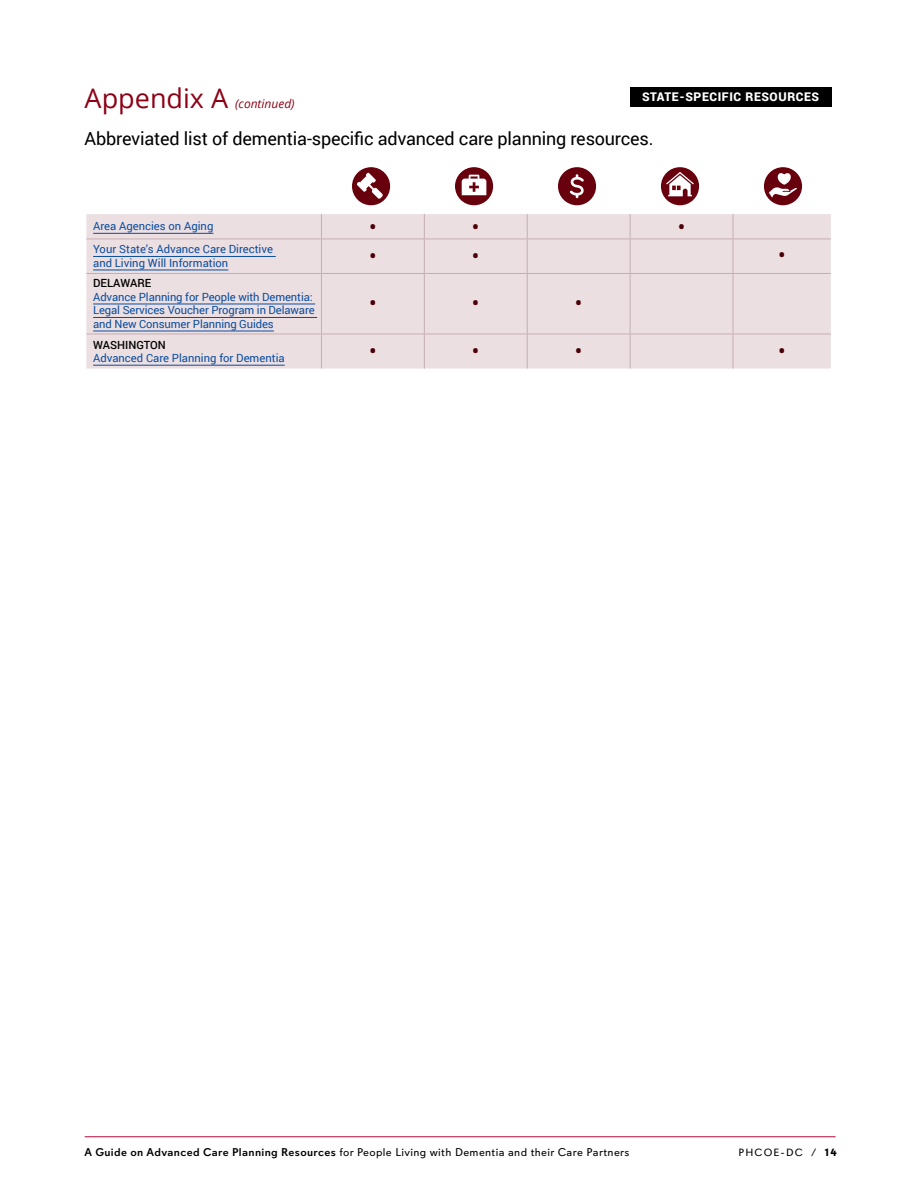
<style>
.page{position:relative;width:918px;height:1188px;background:#fff}
.page>*{position:absolute;margin:0;border:0;box-sizing:border-box;transform-origin:0 0}
.t1{font:27px "Open Sans";color:#8d0016}
.t2{font:22.5px "Roboto";color:#4a0006}
.t3{font:18px "Roboto";letter-spacing:-.01em;color:#000}
.t4{font:900 12px "Roboto";letter-spacing:.05em;color:#fff}
.t5{font:italic 12px "Open Sans";color:#8d0016}
.t6{font:11.25px/13.5px "Roboto";letter-spacing:-.01em;color:#0a4d9f}
.t7{font:11.25px "Davis Sans";letter-spacing:.03em;color:#000;scale:1.04 1}
.t8{font:500 11.25px "Roboto";color:#000}
.t9{font:10.5px "Davis Sans";letter-spacing:.11em;color:#000;scale:1.04 1}
.s1{font-weight:500}
.s2{font-weight:700}
</style>
<div class="page">
<hr style="left:85px;top:1137px;width:751px;height:1px;background:#b30838">
<div style="left:86px;top:214px;width:745px;height:155px;background:#ecdfe2"></div>
<svg style="left:321px;top:214px;width:1px;height:25px"></svg>
<svg style="left:424px;top:214px;width:1px;height:25px"></svg>
<svg style="left:527px;top:214px;width:1px;height:25px"></svg>
<svg style="left:630px;top:214px;width:1px;height:25px"></svg>
<svg style="left:733px;top:214px;width:1px;height:25px"></svg>
<hr style="left:86px;top:239px;width:235px;height:1px;background:#c5aeb3">
<hr style="left:321px;top:239px;width:103px;height:1px;background:#c5aeb3">
<hr style="left:321px;top:239px;width:1px;height:34px;background:#c5aeb3">
<hr style="left:424px;top:239px;width:103px;height:1px;background:#c5aeb3">
<hr style="left:424px;top:239px;width:1px;height:34px;background:#c5aeb3">
<hr style="left:527px;top:239px;width:103px;height:1px;background:#c5aeb3">
<hr style="left:527px;top:239px;width:1px;height:34px;background:#c5aeb3">
<hr style="left:630px;top:239px;width:103px;height:1px;background:#c5aeb3">
<hr style="left:630px;top:239px;width:1px;height:34px;background:#c5aeb3">
<hr style="left:733px;top:239px;width:98px;height:1px;background:#c5aeb3">
<hr style="left:733px;top:239px;width:1px;height:34px;background:#c5aeb3">
<hr style="left:86px;top:273px;width:235px;height:1px;background:#c5aeb3">
<hr style="left:321px;top:273px;width:103px;height:1px;background:#c5aeb3">
<hr style="left:321px;top:274px;width:1px;height:60px;background:#c5aeb3">
<hr style="left:424px;top:273px;width:103px;height:1px;background:#c5aeb3">
<hr style="left:424px;top:274px;width:1px;height:60px;background:#c5aeb3">
<hr style="left:527px;top:273px;width:103px;height:1px;background:#c5aeb3">
<hr style="left:527px;top:274px;width:1px;height:60px;background:#c5aeb3">
<hr style="left:630px;top:273px;width:103px;height:1px;background:#c5aeb3">
<hr style="left:630px;top:274px;width:1px;height:60px;background:#c5aeb3">
<hr style="left:733px;top:273px;width:98px;height:1px;background:#c5aeb3">
<hr style="left:733px;top:274px;width:1px;height:60px;background:#c5aeb3">
<hr style="left:86px;top:334px;width:235px;height:1px;background:#c5aeb3">
<hr style="left:321px;top:334px;width:103px;height:1px;background:#c5aeb3">
<hr style="left:321px;top:334px;width:1px;height:35px;background:#c5aeb3">
<hr style="left:424px;top:334px;width:103px;height:1px;background:#c5aeb3">
<hr style="left:424px;top:334px;width:1px;height:35px;background:#c5aeb3">
<hr style="left:527px;top:334px;width:103px;height:1px;background:#c5aeb3">
<hr style="left:527px;top:334px;width:1px;height:35px;background:#c5aeb3">
<hr style="left:630px;top:334px;width:103px;height:1px;background:#c5aeb3">
<hr style="left:630px;top:334px;width:1px;height:35px;background:#c5aeb3">
<hr style="left:733px;top:334px;width:98px;height:1px;background:#c5aeb3">
<hr style="left:733px;top:334px;width:1px;height:35px;background:#c5aeb3">
<hr style="left:93px;top:233px;width:120px;height:1px;background:#0a4d9f">
<hr style="left:93px;top:256px;width:183px;height:1px;background:#0a4d9f">
<hr style="left:93px;top:270px;width:135px;height:1px;background:#0a4d9f">
<hr style="left:93px;top:304px;width:222px;height:1px;background:#0a4d9f">
<hr style="left:93px;top:317px;width:224px;height:1px;background:#0a4d9f">
<hr style="left:93px;top:331px;width:181px;height:1px;background:#0a4d9f">
<hr style="left:93px;top:365px;width:192px;height:1px;background:#0a4d9f">
<div style="left:764px;top:167px;width:38px;height:38px;background:#67000c;border-radius:50%"></div>
<svg style="left:769px;top:173px;width:28px;height:25px"></svg>
<div style="left:352px;top:167px;width:38px;height:38px;background:#67000c;border-radius:50%"></div>
<svg style="left:357px;top:173px;width:26px;height:26px"></svg>
<div style="left:455px;top:167px;width:38px;height:38px;background:#67000c;border-radius:50%"></div>
<svg style="left:462px;top:175px;width:24px;height:20px"></svg>
<div style="left:661px;top:167px;width:38px;height:38px;background:#67000c;border-radius:50%"></div>
<svg style="left:666px;top:172px;width:28px;height:24px"></svg>
<svg style="left:558px;top:167px;width:38px;height:38px"></svg>
<div style="left:630px;top:87px;width:202px;height:20px;background:#000"></div>
<h1 class="t1" style="left:85px;top:80px;width:145px">Appendix A</h1>
<p class="t4" style="left:642px;top:89px;width:179px">STATE-SPECIFIC RESOURCES</p>
<p class="t5" style="left:235px;top:96px;width:61px">(continued)</p>
<h3 class="t3" style="left:85px;top:126px;width:570px">Abbreviated list of dementia-specific advanced care planning resources.</h3>
<p class="t6" style="left:93px;top:219px;width:122px">Area Agencies on Aging</p>
<h2 class="t2" style="left:369px;top:211px;width:9px">•</h2>
<h2 class="t2" style="left:472px;top:211px;width:9px">•</h2>
<h2 class="t2" style="left:678px;top:211px;width:9px">•</h2>
<p class="t6" style="left:93px;top:242px;width:181px">Your State’s Advance Care Directive and Living Will Information</p>
<h2 class="t2" style="left:369px;top:241px;width:9px">•</h2>
<h2 class="t2" style="left:472px;top:241px;width:9px">•</h2>
<h2 class="t2" style="left:778px;top:239px;width:9px">•</h2>
<p class="t8" style="left:93px;top:276px;width:60px">DELAWARE</p>
<p class="t6" style="left:93px;top:290px;width:223px">Advance Planning for People with Dementia:<br>Legal Services Voucher Program in Delaware and New Consumer Planning Guides</p>
<h2 class="t2" style="left:369px;top:287px;width:9px">•</h2>
<h2 class="t2" style="left:472px;top:287px;width:9px">•</h2>
<h2 class="t2" style="left:575px;top:287px;width:9px">•</h2>
<p class="t8" style="left:93px;top:337px;width:74px">WASHINGTON</p>
<p class="t6" style="left:93px;top:351px;width:193px">Advanced Care Planning for Dementia</p>
<h2 class="t2" style="left:369px;top:336px;width:9px">•</h2>
<h2 class="t2" style="left:472px;top:336px;width:9px">•</h2>
<h2 class="t2" style="left:575px;top:336px;width:9px">•</h2>
<h2 class="t2" style="left:778px;top:336px;width:9px">•</h2>
<p class="t7" style="left:85px;top:1146px;width:525px"><span class="s1">A Guide on Advanced Care Planning Resources</span> for People Living with Dementia and their Care Partners</p>
<p class="t9" style="left:738px;top:1146px;width:96px">PHCOE-DC / <span class="s2">14</span></p>
</div>
